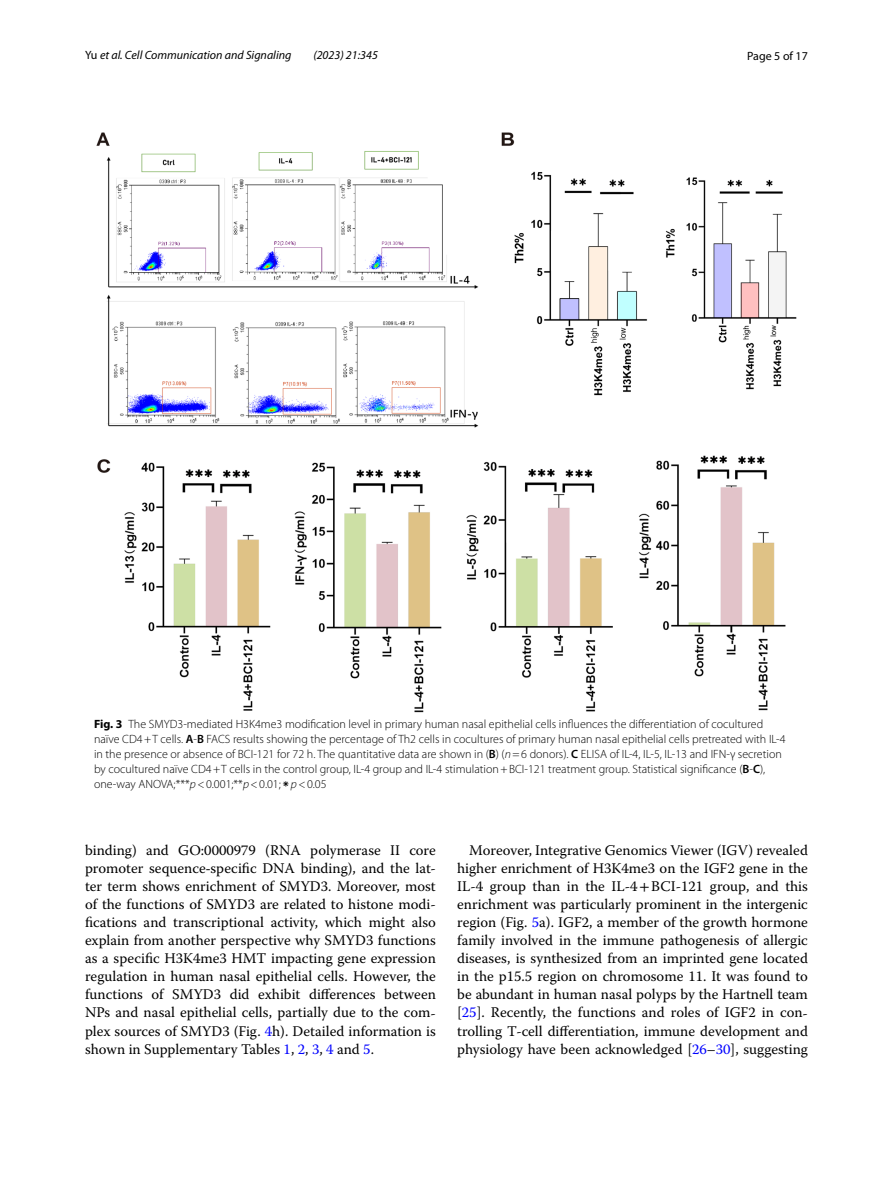
<style>
.page{position:relative;width:893px;height:1187px;background:#fff}
.page>*{position:absolute;margin:0;border:0;box-sizing:border-box;transform-origin:0 0}
.t1{font:14.7px/18px "Warnock Pro";color:#000;text-align:justify}
.t2{font:300 12px/15px "Myriad Pro";color:#000}
.t3{font:italic 12px "Myriad Pro";color:#000}
.t4{font:12px "Myriad Pro";color:#000}
.s1{font-style:normal}
.s2{font-weight:700}
.s3{font-weight:600}
.s4{font-style:italic}
.s5{font-family:"Code 2000";font-weight:400}
.s6{font-family:"STIX Math"}
.s7{color:#00f}
.s8{font-family:"STIX"}
</style>
<div class="page">
<img style="left:96px;top:133px;width:701px;height:579px">
<p class="t3" style="left:85px;top:48px;width:208px"><span class="s1">Yu</span> et al. Cell Communication and Signaling</p>
<p class="t3" style="left:313px;top:48px;width:66px">(2023) 21:345</p>
<p class="t4" style="left:747px;top:48px;width:62px">Page 5 of 17</p>
<p class="t2" style="left:94px;top:716px;width:693px"><span class="s2">Fig. 3</span> The SMYD3-mediated H3K4me3 modification level in primary human nasal epithelial cells influences the differentiation of cocultured naïve CD4+T cells. <span class="s3">A</span>-<span class="s3">B</span> FACS results showing the percentage of Th2 cells in cocultures of primary human nasal epithelial cells pretreated with IL-4 in the presence or absence of BCI-121 for 72 h. The quantitative data are shown in (<span class="s3">B</span>) (<span class="s4">n</span>=6 donors). <span class="s3">C</span> ELISA of IL-4, IL-5, IL-13 and IFN-γ secretion by cocultured naïve CD4+T cells in the control group, IL-4 group and IL-4 stimulation+BCI-121 treatment group. Statistical significance (<span class="s3">B</span>-<span class="s3">C</span>), one-way ANOVA;***<span class="s4">p</span>&lt;0.001;**<span class="s4">p</span>&lt;0.01;<span class="s5">∗</span><span class="s4">p</span>&lt;0.05</p>
<p class="t1" style="left:85px;top:841px;width:352px">binding) and GO:0000979 (RNA polymerase II core promoter sequence<span class="s6">‐</span>specific DNA binding), and the lat&shy;ter term shows enrichment of SMYD3. Moreover, most of the functions of SMYD3 are related to histone modi&shy;fications and transcriptional activity, which might also explain from another perspective why SMYD3 functions as a specific H3K4me3 HMT impacting gene expression regulation in human nasal epithelial cells. However, the functions of SMYD3 did exhibit differences between NPs and nasal epithelial cells, partially due to the com&shy;plex sources of SMYD3 (Fig. <span class="s7">4</span>h). Detailed information is shown in Supplementary Tables <span class="s7">1</span>, <span class="s7">2</span>, <span class="s7">3</span>, <span class="s7">4</span> and <span class="s7">5</span>.</p>
<p class="t1" style="left:457px;top:841px;width:352px;text-indent:12px">Moreover, Integrative Genomics Viewer (IGV) revealed higher enrichment of H3K4me3 on the IGF2 gene in the IL-4 group than in the IL-4<span class="s8">+</span>BCI-121 group, and this enrichment was particularly prominent in the intergenic region (Fig. <span class="s7">5</span>a). IGF2, a member of the growth hormone family involved in the immune pathogenesis of allergic diseases, is synthesized from an imprinted gene located in the p15.5 region on chromosome 11. It was found to be abundant in human nasal polyps by the Hartnell team [<span class="s7">25</span>]. Recently, the functions and roles of IGF2 in con&shy;trolling T-cell differentiation, immune development and physiology have been acknowledged [<span class="s7">26</span>–<span class="s7">30</span>], suggesting</p>
</div>
